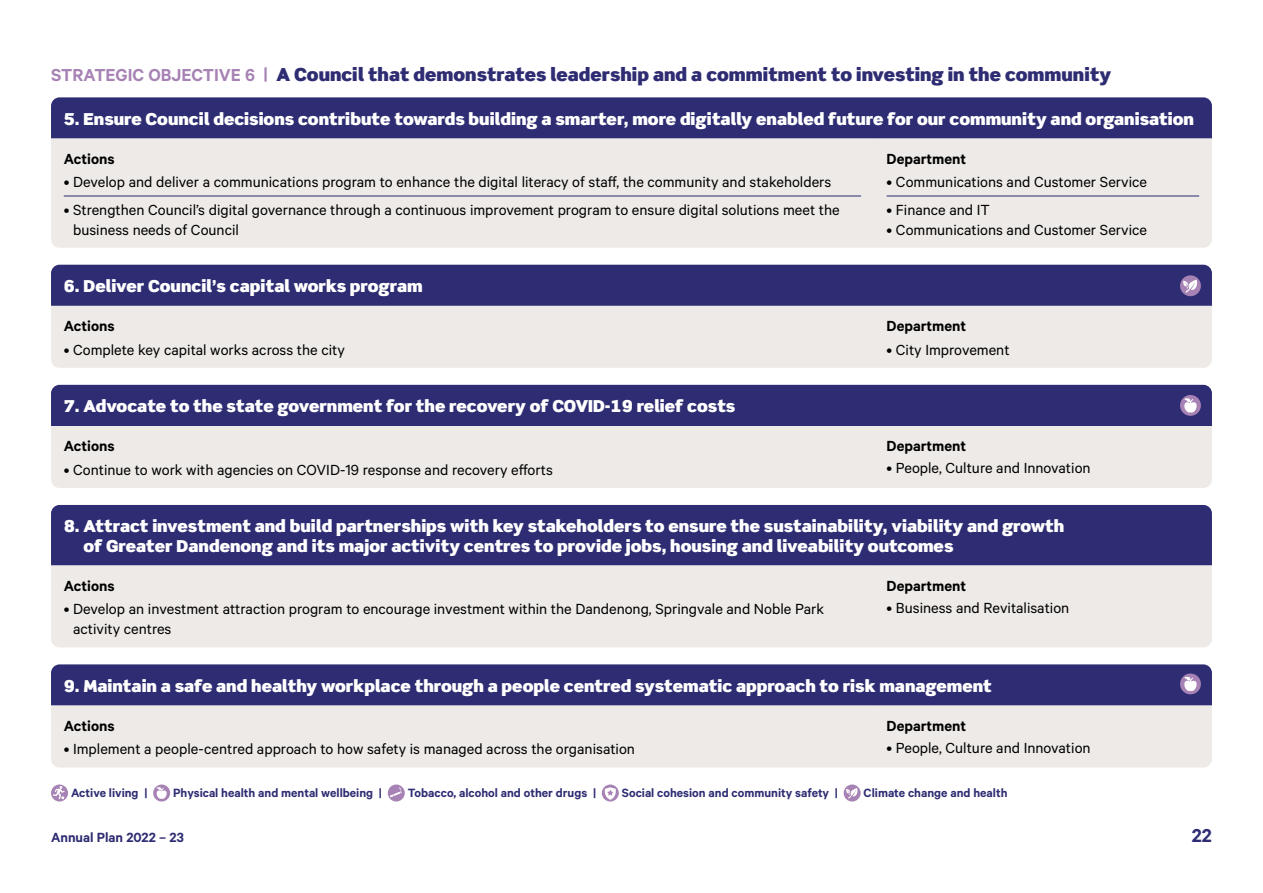
<style>
.page{position:relative;width:1263px;height:893px;background:#fff}
.page>*{position:absolute;margin:0;border:0;box-sizing:border-box;transform-origin:0 0}
.t1{font:600 21px "Calibre";color:#2e2c72}
.t2{font:900 18px "Scene Std";color:#2e2c72}
.t3{font:16.5px/19.5px "Calibre";color:#000}
.t4{font:900 16.5px/19.5px "Scene Std";color:#fff}
.t5{font:600 16.5px "Calibre";color:#000}
.t6{font:600 15px "Calibre";color:#2e2c72}
.t7{font:600 13.5px "Calibre";color:#2e2c72}
.s1{font-family:"Calibre";font-weight:600;font-size:19.5px;color:#a782b4}
</style>
<div class="page">
<div style="left:51px;top:97px;width:1161px;height:42px;background:#2e2c72"></div>
<div style="left:51px;top:139px;width:823px;height:109px;background:#edeae7"></div>
<hr style="left:64px;top:196px;width:797px;height:1px;background:#2e2c72">
<div style="left:874px;top:139px;width:338px;height:109px;background:#edeae7"></div>
<hr style="left:887px;top:196px;width:312px;height:1px;background:#2e2c72">
<div style="left:51px;top:385px;width:1161px;height:41px;background:#2e2c72"></div>
<div style="left:51px;top:426px;width:823px;height:62px;background:#edeae7"></div>
<div style="left:874px;top:426px;width:338px;height:62px;background:#edeae7"></div>
<div style="left:51px;top:505px;width:1161px;height:60px;background:#2e2c72"></div>
<div style="left:51px;top:565px;width:823px;height:82px;background:#edeae7"></div>
<div style="left:874px;top:565px;width:338px;height:82px;background:#edeae7"></div>
<svg style="left:51px;top:784px;width:17px;height:17px"></svg>
<svg style="left:53px;top:786px;width:12px;height:13px"></svg>
<svg style="left:153px;top:784px;width:17px;height:17px"></svg>
<svg style="left:156px;top:787px;width:11px;height:12px"></svg>
<div style="left:388px;top:784px;width:17px;height:17px;background:#a782b4;border-radius:50%"></div>
<svg style="left:390px;top:787px;width:12px;height:10px"></svg>
<svg style="left:602px;top:784px;width:17px;height:17px"></svg>
<svg style="left:605px;top:787px;width:11px;height:13px"></svg>
<svg style="left:844px;top:784px;width:17px;height:17px"></svg>
<svg style="left:846px;top:788px;width:12px;height:14px"></svg>
<div style="left:51px;top:265px;width:1161px;height:41px;background:#2e2c72"></div>
<div style="left:51px;top:306px;width:823px;height:62px;background:#edeae7"></div>
<div style="left:874px;top:306px;width:338px;height:62px;background:#edeae7"></div>
<div style="left:1180px;top:275px;width:21px;height:21px;background:#a782b4;border-radius:50%"></div>
<svg style="left:1183px;top:280px;width:15px;height:16px"></svg>
<div style="left:51px;top:664px;width:1161px;height:42px;background:#2e2c72"></div>
<div style="left:51px;top:706px;width:823px;height:61px;background:#edeae7"></div>
<div style="left:874px;top:706px;width:338px;height:61px;background:#edeae7"></div>
<div style="left:1180px;top:673px;width:21px;height:21px;background:#a782b4;border-radius:50%"></div>
<svg style="left:1184px;top:676px;width:13px;height:15px"></svg>
<div style="left:1180px;top:395px;width:21px;height:21px;background:#a782b4;border-radius:50%"></div>
<svg style="left:1184px;top:398px;width:13px;height:15px"></svg>
<p class="t2" style="left:51px;top:63px;width:1062px"><span class="s1">STRATEGIC OBJECTIVE 6 |</span> A Council that demonstrates leadership and a commitment to investing in the community</p>
<p class="t4" style="left:64px;top:108px;width:1132px">5. Ensure Council decisions contribute towards building a smarter, more digitally enabled future for our community and organisation</p>
<p class="t5" style="left:64px;top:149px;width:52px">Actions</p>
<p class="t3" style="left:64px;top:172px;width:769px">• Develop and deliver a communications program to enhance the digital literacy of staff, the community and stakeholders</p>
<p class="t3" style="left:73px;top:200px;width:768px;text-indent:-9px">• Strengthen Council’s digital governance through a continuous improvement program to ensure digital solutions meet the business needs of Council</p>
<p class="t5" style="left:887px;top:149px;width:81px">Department</p>
<p class="t3" style="left:887px;top:172px;width:262px">• Communications and Customer Service</p>
<p class="t3" style="left:887px;top:200px;width:105px">• Finance and IT</p>
<p class="t3" style="left:887px;top:219px;width:262px">• Communications and Customer Service</p>
<p class="t4" style="left:64px;top:276px;width:360px">6. Deliver Council’s capital works program</p>
<p class="t5" style="left:64px;top:316px;width:52px">Actions</p>
<p class="t3" style="left:64px;top:339px;width:283px">• Complete key capital works across the city</p>
<p class="t4" style="left:64px;top:396px;width:673px">7. Advocate to the state government for the recovery of COVID-19 relief costs</p>
<p class="t5" style="left:64px;top:436px;width:52px">Actions</p>
<p class="t3" style="left:64px;top:459px;width:491px">• Continue to work with agencies on COVID-19 response and recovery efforts</p>
<p class="t5" style="left:887px;top:316px;width:81px">Department</p>
<p class="t3" style="left:887px;top:339px;width:124px">• City Improvement</p>
<p class="t5" style="left:887px;top:436px;width:81px">Department</p>
<p class="t3" style="left:887px;top:458px;width:205px">• People, Culture and Innovation</p>
<p class="t4" style="left:83px;top:516px;width:982px;text-indent:-20px">8. Attract investment and build partnerships with key stakeholders to ensure the sustainability, viability and growth of Greater Dandenong and its major activity centres to provide jobs, housing and liveability outcomes</p>
<p class="t5" style="left:64px;top:576px;width:52px">Actions</p>
<p class="t3" style="left:73px;top:599px;width:752px;text-indent:-9px">• Develop an investment attraction program to encourage investment within the Dandenong, Springvale and Noble Park activity centres</p>
<p class="t5" style="left:887px;top:576px;width:81px">Department</p>
<p class="t3" style="left:887px;top:597px;width:184px">• Business and Revitalisation</p>
<p class="t4" style="left:64px;top:675px;width:929px">9. Maintain a safe and healthy workplace through a people centred systematic approach to risk management</p>
<p class="t5" style="left:64px;top:716px;width:52px">Actions</p>
<p class="t3" style="left:64px;top:739px;width:573px">• Implement a people-centred approach to how safety is managed across the organisation</p>
<p class="t5" style="left:887px;top:716px;width:81px">Department</p>
<p class="t3" style="left:887px;top:737px;width:205px">• People, Culture and Innovation</p>
<p class="t7" style="left:71px;top:785px;width:78px">Active living |</p>
<p class="t7" style="left:173px;top:785px;width:210px">Physical health and mental wellbeing |</p>
<p class="t7" style="left:408px;top:785px;width:190px">Tobacco, alcohol and other drugs |</p>
<p class="t7" style="left:622px;top:785px;width:218px">Social cohesion and community safety |</p>
<p class="t7" style="left:864px;top:785px;width:145px">Climate change and health</p>
<p class="t6" style="left:51px;top:828px;width:134px">Annual Plan 2022 – 23</p>
<p class="t1" style="left:1192px;top:823px;width:22px">22</p>
</div>
